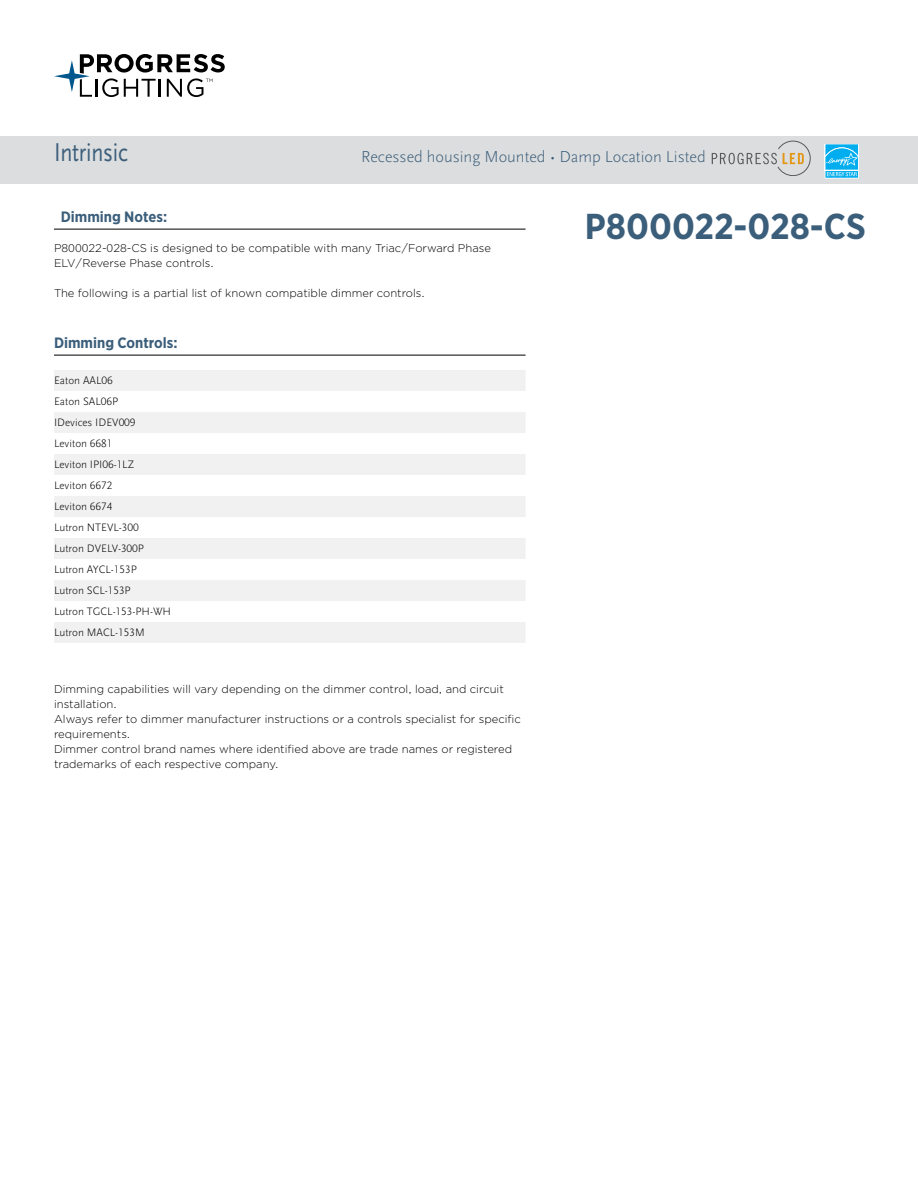
<style>
.page{position:relative;width:918px;height:1188px;background:#fff}
.page>*{position:absolute;margin:0;border:0;box-sizing:border-box;transform-origin:0 0}
.t1{font:700 36px "Gotham Narrow";color:#3b5e7b}
.t2{font:27px "Scala Sans Pro";letter-spacing:-.01em;color:#3b5e7b;scale:.82 1}
.t3{font:300 16.5px "Scala Sans Pro";color:#3b5e7b}
.t4{font:700 15px "Gotham Narrow";color:#3b5e7b}
.t5{font:300 11.25px/15px "Gotham";color:#000}
.t6{font:300 11.25px/21px "Scala Sans Pro";color:#000}
</style>
<div class="page">
<svg style="left:54px;top:54px;width:171px;height:43px"></svg>
<hr style="left:54px;top:229px;width:472px;height:1px;background:#000">
<hr style="left:54px;top:355px;width:472px;height:1px;background:#000">
<div style="left:54px;top:370px;width:472px;height:21px;background:#f1f1f2"></div>
<div style="left:54px;top:412px;width:472px;height:21px;background:#f1f1f2"></div>
<div style="left:54px;top:454px;width:472px;height:21px;background:#f1f1f2"></div>
<div style="left:54px;top:496px;width:472px;height:21px;background:#f1f1f2"></div>
<div style="left:54px;top:538px;width:472px;height:21px;background:#f1f1f2"></div>
<div style="left:54px;top:580px;width:472px;height:21px;background:#f1f1f2"></div>
<div style="left:54px;top:622px;width:472px;height:21px;background:#f1f1f2"></div>
<div style="left:0;top:137px;width:918px;height:47px;background:#dcddde"></div>
<svg style="left:712px;top:141px;width:98px;height:35px"></svg>
<svg style="left:825px;top:144px;width:34px;height:35px"></svg>
<h2 class="t2" style="left:54px;top:137px;width:92px">Intrinsic</h2>
<h3 class="t3" style="left:361px;top:147px;width:346px">Recessed housing Mounted • Damp Location Listed</h3>
<h3 class="t4" style="left:61px;top:207px;width:108px">Dimming Notes:</h3>
<p class="t5" style="left:54px;top:240px;width:439px">P800022-028-CS is designed to be compatible with many Triac/Forward Phase<br>ELV/Reverse Phase controls.</p>
<p class="t5" style="left:54px;top:285px;width:372px">The following is a partial list of known compatible dimmer controls.</p>
<h3 class="t4" style="left:54px;top:333px;width:125px">Dimming Controls:</h3>
<p class="t6" style="left:54px;top:370px;width:119px">Eaton AAL06<br>Eaton SAL06P<br>IDevices IDEV009<br>Leviton 6681<br>Leviton IPI06-1LZ<br>Leviton 6672<br>Leviton 6674<br>Lutron NTEVL-300<br>Lutron DVELV-300P<br>Lutron AYCL-153P<br>Lutron SCL-153P<br>Lutron TGCL-153-PH-WH<br>Lutron MACL-153M</p>
<p class="t5" style="left:54px;top:681px;width:468px">Dimming capabilities will vary depending on the dimmer control, load, and circuit installation.<br>Always refer to dimmer manufacturer instructions or a controls specialist for specific requirements.<br>Dimmer control brand names where identified above are trade names or registered trademarks of each respective company.</p>
<h1 class="t1" style="left:585px;top:203px;width:283px">P800022-028-CS</h1>
</div>
